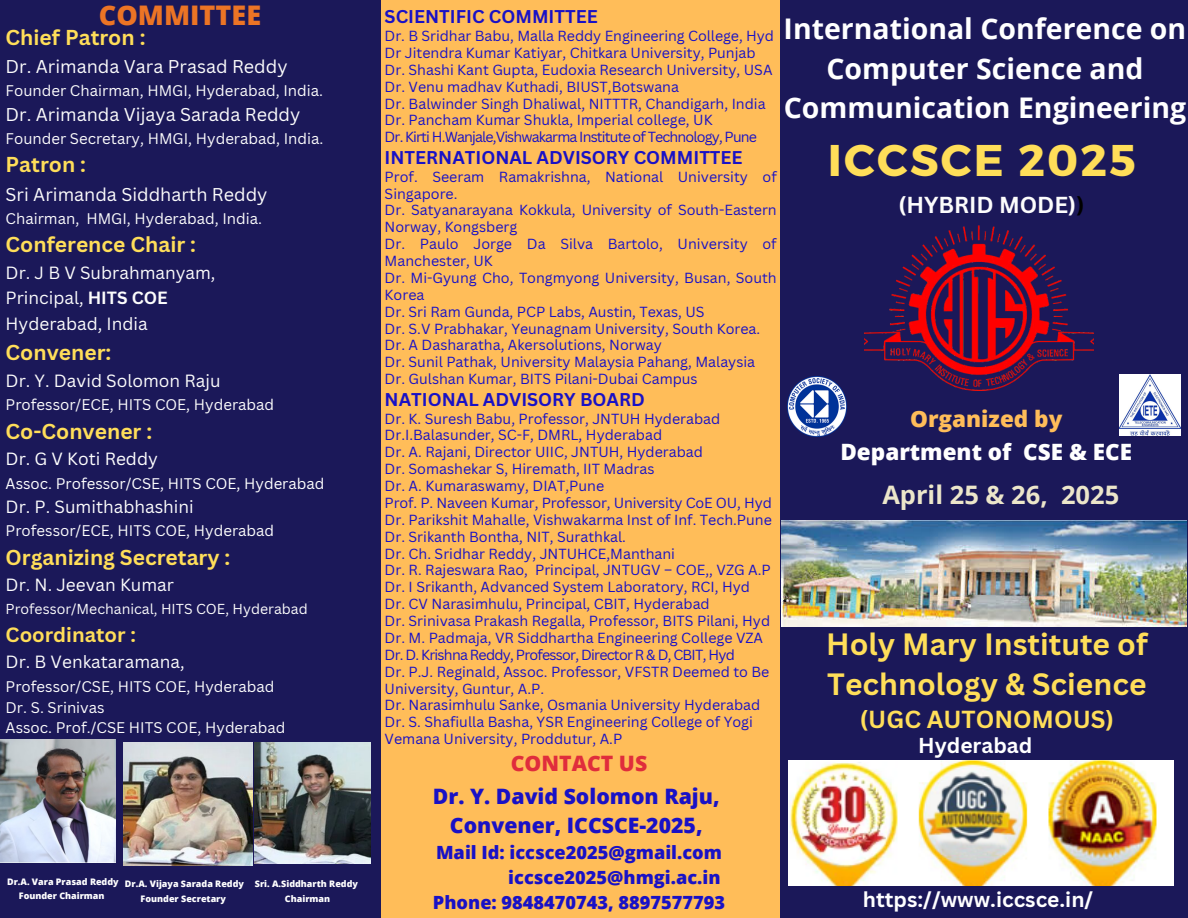
<style>
.page{position:relative;width:1188px;height:918px;background:#1b1859}
.page>*{position:absolute;margin:0;border:0;box-sizing:border-box;transform-origin:0 0}
.t1{font:700 44.4px "Montserrat";letter-spacing:.05em;color:#ffde59}
.t2{font:700 30px/40.5px "Canva Sans";color:#ffde59}
.t3{font:700 28.5px/39.3px "Open Sans";color:#fff;text-align:center}
.t4{font:800 27px "Open Sans";color:#ec7425}
.t5{font:700 25.5px "Open Sans";color:#ece6ca}
.t6{font:700 24px "Canva Sans";color:#ffde59}
.t7{font:800 22.5px/32.7px "Open Sans";color:#fff;text-align:center}
.t8{font:700 22.5px "Canva Sans";color:#fcfcfc}
.t9{font:800 21.3px "Open Sans";color:#1911c6}
.t10{font:800 21.3px "Open Sans";color:#e02d3c}
.t11{font:700 21px "Canva Sans";color:#ffde59}
.t12{font:700 21px "Canva Sans";color:#fff}
.t13{font:700 20.1px "Canva Sans";color:#ffde59}
.t14{font:800 18.15px "Open Sans";color:#1911c6}
.t15{font:18px "Canva Sans";color:#fcfcfc}
.t16{font:700 18px "Canva Sans";color:#1911c6}
.t17{font:17.25px/25.7px "Canva Sans";color:#fcfcfc}
.t18{font:17.25px "Canva Sans";color:#fff}
.t19{font:15px "Canva Sans";color:#fcfcfc}
.t20{font:15px "Canva Sans";color:#fff}
.t21{font:14.25px/16.8px "Canva Sans";color:#1911c6}
.t22{font:14.1px "Canva Sans";color:#fcfcfc}
.t23{font:800 9px/14.2px "Open Sans";color:#fff;text-align:center}
.s1{font-weight:700}
.s2{color:#000}
.s3{color:#ffbd59}
</style>
<div class="page">
<div style="left:381px;top:0;width:399px;height:918px;background:#ffbd59"></div>
<img style="left:0;top:740px;width:116px;height:122px">
<img style="left:124px;top:743px;width:128px;height:122px">
<img style="left:255px;top:743px;width:116px;height:120px">
<img style="left:864px;top:225px;width:230px;height:166px">
<img style="left:787px;top:377px;width:60px;height:59px">
<img style="left:1120px;top:375px;width:60px;height:60px">
<img style="left:788px;top:761px;width:386px;height:125px">
<img style="left:782px;top:521px;width:405px;height:106px">
<p class="t4" style="left:99px;top:-3px;width:164px">COMMITTEE</p>
<p class="t11" style="left:6px;top:22px;width:141px">Chief Patron :</p>
<p class="t15" style="left:6px;top:54px;width:284px">Dr. Arimanda Vara Prasad Reddy</p>
<p class="t19" style="left:6px;top:80px;width:319px">Founder Chairman, HMGI, Hyderabad, India.</p>
<p class="t15" style="left:6px;top:102px;width:296px">Dr. Arimanda Vijaya Sarada Reddy</p>
<p class="t19" style="left:6px;top:128px;width:319px">Founder Secretary, HMGI, Hyderabad, India.</p>
<p class="t11" style="left:6px;top:150px;width:82px">Patron :</p>
<p class="t15" style="left:6px;top:182px;width:263px">Sri Arimanda Siddharth Reddy</p>
<p class="t19" style="left:6px;top:208px;width:258px">Chairman, HMGI, Hyderabad, India.</p>
<p class="t11" style="left:6px;top:230px;width:192px">Conference Chair :</p>
<p class="t17" style="left:6px;top:259px;width:211px">Dr. J B V Subrahmanyam,</p>
<p class="t17" style="left:6px;top:285px;width:164px">Principal, <span class="s1">HITS COE<br></span>Hyderabad, India</p>
<p class="t11" style="left:6px;top:338px;width:107px">Convener:</p>
<p class="t17" style="left:6px;top:367px;width:217px">Dr. Y. David Solomon Raju</p>
<p class="t19" style="left:6px;top:394px;width:270px">Professor/ECE, HITS COE, Hyderabad</p>
<p class="t11" style="left:6px;top:416px;width:148px">Co-Convener :</p>
<p class="t18" style="left:6px;top:447px;width:154px">Dr. G V Koti Reddy</p>
<p class="t20" style="left:6px;top:473px;width:320px">Assoc. Professor/CSE, HITS COE, Hyderabad</p>
<p class="t17" style="left:6px;top:493px;width:190px">Dr. P. Sumithabhashini</p>
<p class="t19" style="left:6px;top:520px;width:270px">Professor/ECE, HITS COE, Hyderabad</p>
<p class="t11" style="left:6px;top:542px;width:226px">Organizing Secretary :</p>
<p class="t17" style="left:6px;top:572px;width:170px">Dr. N. Jeevan Kumar</p>
<p class="t22" style="left:6px;top:599px;width:304px">Professor/Mechanical, HITS COE, Hyderabad</p>
<p class="t13" style="left:6px;top:620px;width:132px">Coordinator :</p>
<p class="t17" style="left:6px;top:649px;width:180px">Dr. B Venkataramana,</p>
<p class="t19" style="left:6px;top:676px;width:270px">Professor/CSE, HITS COE, Hyderabad</p>
<p class="t19" style="left:6px;top:697px;width:101px">Dr. S. Srinivas</p>
<p class="t19" style="left:6px;top:717px;width:281px">Assoc. Prof./CSE HITS COE, Hyderabad</p>
<p class="t23" style="left:7px;top:875px;width:113px">Dr.A. Vara Prasad Reddy<br>Founder Chairman</p>
<h5 class="t23" style="left:125px;top:877px;width:121px">Dr.A. Vijaya Sarada Reddy<br>Founder Secretary</h5>
<p class="t23" style="left:255px;top:877px;width:105px">Sri. A.Siddharth Reddy</p>
<p class="t23" style="left:285px;top:891px;width:47px">Chairman</p>
<p class="t16" style="left:385px;top:4px;width:215px">SCIENTIFIC COMMITTEE</p>
<p class="t21" style="left:385px;top:27px;width:391px">Dr. B Sridhar Babu, Malla Reddy Engineering College, Hyd Dr Jitendra Kumar Katiyar, Chitkara University, Punjab Dr. Shashi Kant Gupta, Eudoxia Research University, USA Dr. Venu madhav Kuthadi, BIUST,Botswana<br>Dr. Balwinder Singh Dhaliwal, NITTTR, Chandigarh, India Dr. Pancham Kumar Shukla, Imperial college, UK<br>Dr. Kirti H.Wanjale,Vishwakarma Institute of Technology, Pune</p>
<p class="t16" style="left:385px;top:145px;width:360px">INTERNATIONAL ADVISORY COMMITTEE</p>
<p class="t21" style="left:385px;top:168px;width:394px">Prof. Seeram Ramakrishna, National University of Singapore.<br>Dr. Satyanarayana Kokkula, University of South-Eastern Norway, Kongsberg<br>Dr. Paulo Jorge Da Silva Bartolo, University of Manchester, UK<br>Dr. Mi-Gyung Cho, Tongmyong University, Busan, South Korea<br>Dr. Sri Ram Gunda, PCP Labs, Austin, Texas, US<br>Dr. S.V Prabhakar, Yeunagnam University, South Korea.<br>Dr. A Dasharatha, Akersolutions, Norway<br>Dr. Sunil Pathak, University Malaysia Pahang, Malaysia Dr. Gulshan Kumar, BITS Pilani-Dubai Campus</p>
<p class="t16" style="left:385px;top:386px;width:262px">NATIONAL ADVISORY BOARD</p>
<p class="t21" style="left:385px;top:410px;width:389px">Dr. K. Suresh Babu, Professor, JNTUH Hyderabad Dr.I.Balasunder, SC-F, DMRL, Hyderabad<br>Dr. A. Rajani, Director UIIC, JNTUH, Hyderabad<br>Dr. Somashekar S, Hiremath, IIT Madras<br>Dr. A. Kumaraswamy, DIAT,Pune<br>Prof. P. Naveen Kumar, Professor, University CoE OU, Hyd Dr. Parikshit Mahalle, Vishwakarma Inst of Inf. Tech.Pune Dr. Srikanth Bontha, NIT, Surathkal.<br>Dr. Ch. Sridhar Reddy, JNTUHCE,Manthani<br>Dr. R. Rajeswara Rao, Principal, JNTUGV – COE,, VZG A.P Dr. I Srikanth, Advanced System Laboratory, RCI, Hyd Dr. CV Narasimhulu, Principal, CBIT, Hyderabad<br>Dr. Srinivasa Prakash Regalla, Professor, BITS Pilani, Hyd Dr. M. Padmaja, VR Siddhartha Engineering College VZA Dr. D. Krishna Reddy, Professor, Director R &amp; D, CBIT, Hyd<br>Dr. P.J. Reginald, Assoc. Professor, VFSTR Deemed to Be University, Guntur, A.P.<br>Dr. Narasimhulu Sanke, Osmania University Hyderabad Dr. S. Shafiulla Basha, YSR Engineering College of Yogi Vemana University, Proddutur, A.P</p>
<p class="t10" style="left:511px;top:749px;width:138px">CONTACT US</p>
<p class="t9" style="left:433px;top:782px;width:288px">Dr. Y. David Solomon Raju,</p>
<p class="t9" style="left:450px;top:810px;width:254px">Convener, ICCSCE-2025,</p>
<p class="t14" style="left:436px;top:840px;width:287px">Mail Id: iccsce2025@gmail.com</p>
<h3 class="t14" style="left:508px;top:865px;width:214px">iccsce2025@hmgi.ac.in</h3>
<h1 class="t14" style="left:433px;top:890px;width:294px">Phone: 9848470743, 8897577793</h1>
<p class="t3" style="left:784px;top:9px;width:404px">International Conference on<br>Computer Science and<br>Communication Engineering</p>
<h2 class="t1" style="left:828px;top:131px;width:310px">ICCSCE 2025</h2>
<p class="t8" style="left:898px;top:189px;width:187px">(HYBRID MODE)<span class="s2">)</span></p>
<p class="t7" style="left:840px;top:402px;width:293px"><span class="s3">Organized by<br></span>Department of CSE &amp; ECE</p>
<p class="t5" style="left:882px;top:477px;width:238px">April 25 &amp; 26, 2025</p>
<p class="t2" style="left:826px;top:623px;width:323px">Holy Mary Institute of<br>Technology &amp; Science</p>
<p class="t6" style="left:860px;top:702px;width:256px">(UGC AUTONOMOUS)</p>
<p class="t12" style="left:918px;top:731px;width:116px">Hyderabad</p>
<p class="t12" style="left:863px;top:885px;width:232px">https://www.iccsce.in/</p>
</div>
